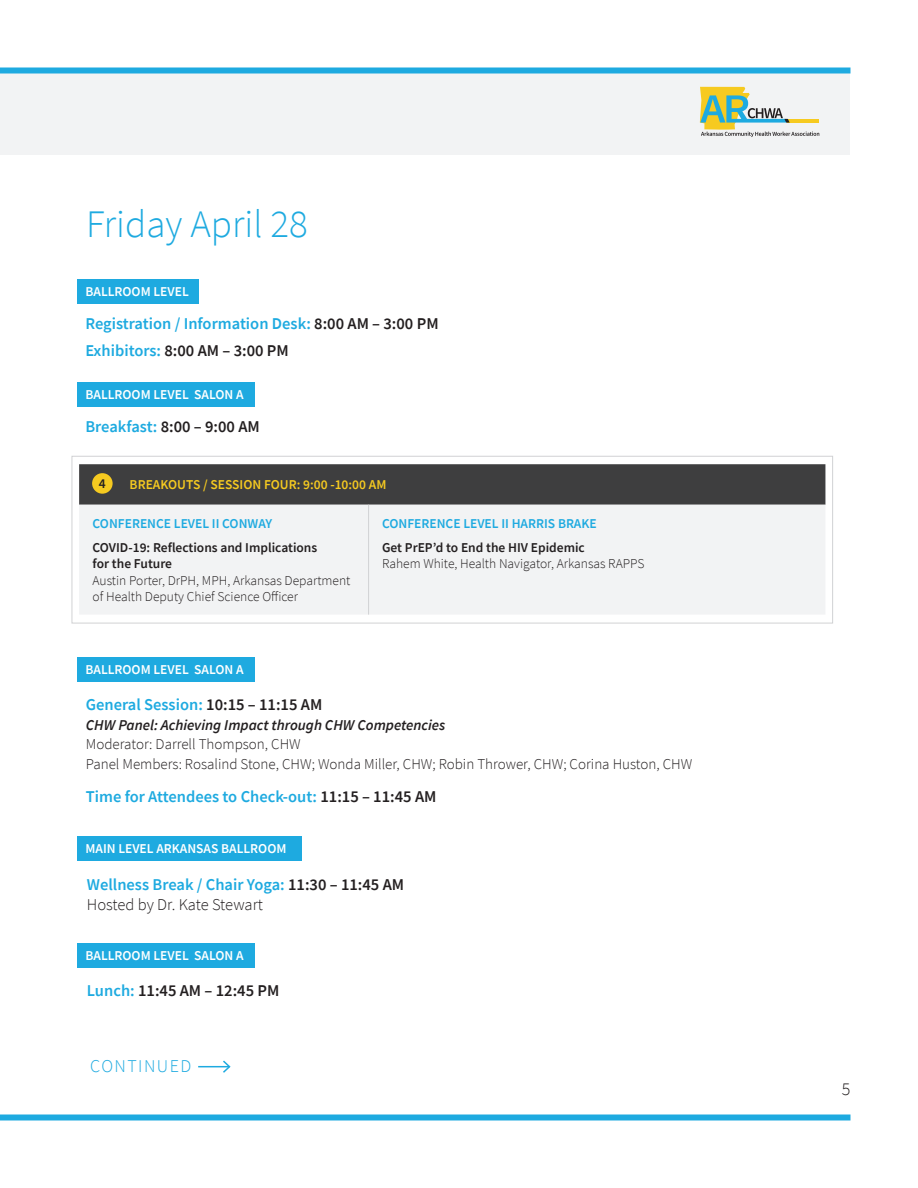
<style>
.page{position:relative;width:918px;height:1188px;background:#fff}
.page>*{position:absolute;margin:0;border:0;box-sizing:border-box;transform-origin:0 0}
.t1{font:300 39px "Source Sans Pro";color:#1eaae0}
.t2{font:300 18px "Source Sans Pro";letter-spacing:.08em;color:#1eaae0}
.t3{font:300 18px "Source Sans Pro";color:#231f20}
.t4{font:600 16.5px/19.5px "Source Sans Pro";color:#1eaae0}
.t5{font:600 16.5px "Source Sans Pro";color:#231f20}
.t6{font:300 15px/19.5px "Source Sans Pro";color:#231f20}
.t7{font:300 13.5px/16.5px "Source Sans Pro";color:#231f20}
.t8{font:600 13.5px "Source Sans Pro";color:#fff}
.t9{font:600 13.5px "Source Sans Pro";color:#1eaae0}
.t10{font:600 13.5px "Source Sans Pro";color:#f6ca20}
.t11{font:600 13.5px "Source Sans Pro";color:#231f20}
.s1{color:#231f20}
.s2{color:#1eaae0}
.s3{font-weight:600}
.s4{font-weight:600;font-style:italic}
.s5{font-weight:300;color:#231f20}
</style>
<div class="page">
<div style="left:0;top:69px;width:850px;height:86px;background:#f2f3f4"></div>
<svg style="left:700px;top:87px;width:119px;height:50px"></svg>
<div style="left:0;top:68px;width:850px;height:6px;background:#1eaae0"></div>
<div style="left:0;top:1114px;width:850px;height:6px;background:#1eaae0"></div>
<div style="left:77px;top:943px;width:177px;height:25px;background:#1eaae0"></div>
<div style="left:77px;top:836px;width:225px;height:25px;background:#1eaae0"></div>
<div style="left:77px;top:657px;width:177px;height:24px;background:#1eaae0"></div>
<div style="left:77px;top:279px;width:122px;height:24px;background:#1eaae0"></div>
<div style="left:77px;top:382px;width:177px;height:25px;background:#1eaae0"></div>
<div style="left:79px;top:464px;width:746px;height:41px;background:#3e3e3f"></div>
<div style="left:79px;top:505px;width:746px;height:109px;background:#f2f3f4"></div>
<hr style="left:368px;top:505px;width:1px;height:110px;background:#d1d2d4">
<div style="left:72px;top:456px;width:761px;height:167px;border:1px solid #d1d2d4"></div>
<div style="left:92px;top:473px;width:21px;height:21px;background:#f6ca20;border-radius:50%"></div>
<hr style="left:198px;top:1066px;width:31px;height:1px;background:#1eaae0">
<svg style="left:221px;top:1060px;width:10px;height:13px"></svg>
<p class="t1" style="left:86px;top:200px;width:223px">Friday April 28</p>
<p class="t8" style="left:85px;top:283px;width:105px">BALLROOM LEVEL</p>
<p class="t4" style="left:85px;top:314px;width:355px">Registration / Information Desk: <span class="s1">8:00 AM – 3:00 PM</span></p>
<p class="t5" style="left:85px;top:339px;width:205px"><span class="s2">Exhibitors:</span> 8:00 AM – 3:00 PM</p>
<p class="t8" style="left:85px;top:386px;width:160px">BALLROOM LEVEL SALON A</p>
<p class="t5" style="left:85px;top:415px;width:176px"><span class="s2">Breakfast:</span> 8:00 – 9:00 AM</p>
<p class="t11" style="left:99px;top:474px;width:8px">4</p>
<p class="t10" style="left:130px;top:476px;width:258px">BREAKOUTS / SESSION FOUR: 9:00 -10:00 AM</p>
<p class="t9" style="left:93px;top:515px;width:181px">CONFERENCE LEVEL II CONWAY</p>
<p class="t7" style="left:93px;top:539px;width:259px"><span class="s3">COVID-19: Reflections and Implications<br>for the Future<br></span>Austin Porter, DrPH, MPH, Arkansas Department of Health Deputy Chief Science Officer</p>
<p class="t8" style="left:85px;top:660px;width:160px">BALLROOM LEVEL SALON A</p>
<p class="t9" style="left:382px;top:515px;width:216px">CONFERENCE LEVEL II HARRIS BRAKE</p>
<p class="t7" style="left:382px;top:539px;width:264px"><span class="s3">Get PrEP’d to End the HIV Epidemic<br></span>Rahem White, Health Navigator, Arkansas RAPPS</p>
<p class="t4" style="left:86px;top:695px;width:238px">General Session: <span class="s1">10:15 – 11:15 AM</span></p>
<p class="t6" style="left:86px;top:715px;width:608px"><span class="s4">CHW Panel: Achieving Impact through CHW Competencies<br></span>Moderator: Darrell Thompson, CHW<br>Panel Members: Rosalind Stone, CHW; Wonda Miller, CHW; Robin Thrower, CHW; Corina Huston, CHW</p>
<p class="t4" style="left:86px;top:786px;width:352px">Time for Attendees to Check-out: <span class="s1">11:15 – 11:45 AM</span></p>
<p class="t8" style="left:85px;top:840px;width:203px">MAIN LEVEL ARKANSAS BALLROOM</p>
<p class="t4" style="left:87px;top:875px;width:319px">Wellness Break / Chair Yoga: <span class="s1">11:30 – 11:45 AM<br></span><span class="s5">Hosted by Dr. Kate Stewart</span></p>
<p class="t8" style="left:85px;top:947px;width:160px">BALLROOM LEVEL SALON A</p>
<p class="t5" style="left:87px;top:980px;width:194px"><span class="s2">Lunch:</span> 11:45 AM – 12:45 PM</p>
<p class="t2" style="left:90px;top:1055px;width:103px">CONTINUED</p>
<h2 class="t3" style="left:842px;top:1078px;width:10px">5</h2>
</div>
